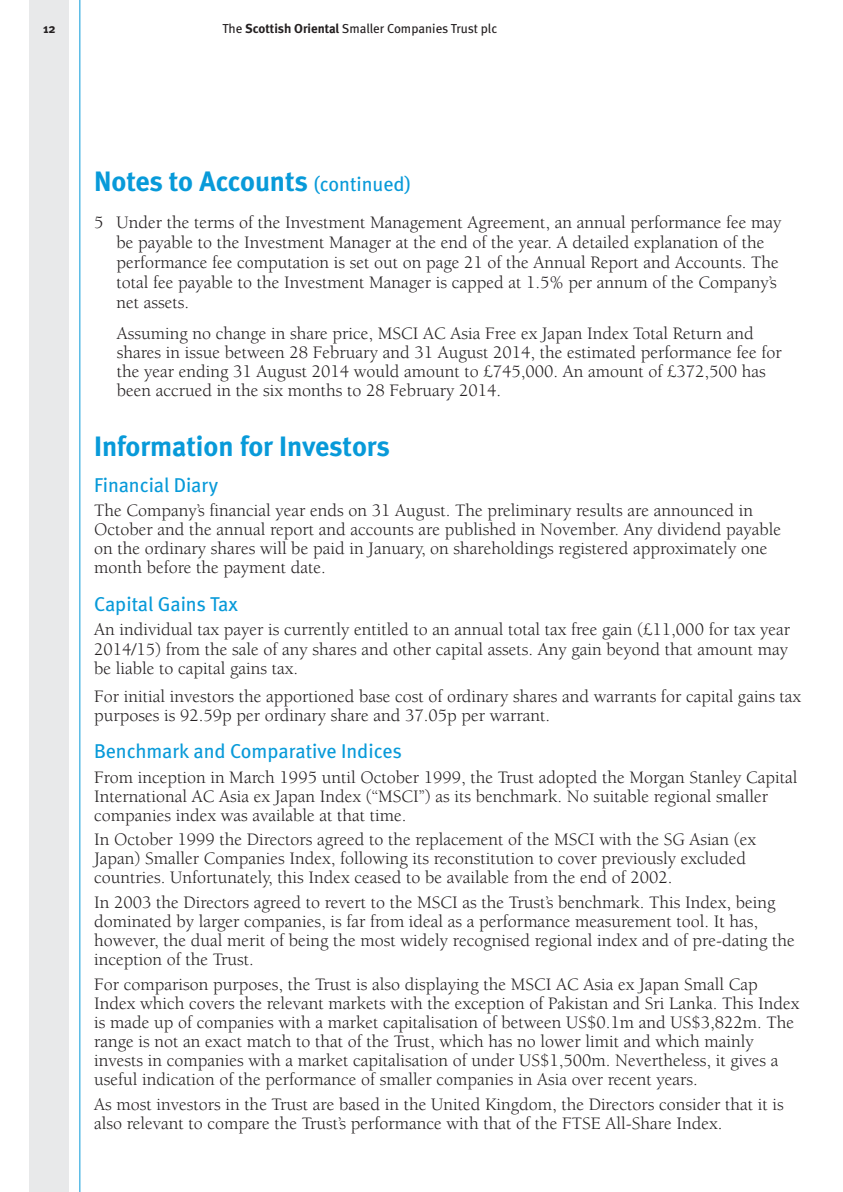
<style>
.page{position:relative;width:843px;height:1192px;background:#fff}
.page>*{position:absolute;margin:0;border:0;box-sizing:border-box;transform-origin:0 0}
.t1{font:700 28px "Meta";letter-spacing:-.005em;color:#089ad9}
.t2{font:20px "Meta";color:#089ad9}
.t3{font:18px/19px "Berkeley LT";color:#231f20}
.t4{font:13px "Meta";color:#231f20}
.t5{font:700 13px "Meta";color:#231f20}
.s1{font-weight:700}
.s2{font-weight:400;font-size:20px}
</style>
<div class="page">
<svg style="left:29px;top:0;width:52px;height:1191px"></svg>
<p class="t5" style="left:43px;top:21px;width:14px">12</p>
<p class="t4" style="left:222px;top:21px;width:276px">The <span class="s1">Scottish Oriental</span> Smaller Companies Trust plc</p>
<h1 class="t1" style="left:94px;top:165px;width:318px">Notes to Accounts <span class="s2">(continued)</span></h1>
<p class="t3" style="left:117px;top:213px;width:666px;line-height:20px;text-indent:-22px">5 Under the terms of the Investment Management Agreement, an annual performance fee may be payable to the Investment Manager at the end of the year. A detailed explanation of the performance fee computation is set out on page 21 of the Annual Report and Accounts. The total fee payable to the Investment Manager is capped at 1.5% per annum of the Company’s net assets.</p>
<p class="t3" style="left:117px;top:324px;width:666px">Assuming no change in share price, MSCI AC Asia Free ex Japan Index Total Return and shares in issue between 28 February and 31 August 2014, the estimated performance fee for the year ending 31 August 2014 would amount to £745,000. An amount of £372,500 has been accrued in the six months to 28 February 2014.</p>
<h1 class="t1" style="left:94px;top:429px;width:297px">Information for Investors</h1>
<p class="t2" style="left:94px;top:473px;width:126px">Financial Diary</p>
<p class="t3" style="left:94px;top:501px;width:689px">The Company’s financial year ends on 31 August. The preliminary results are announced in October and the annual report and accounts are published in November. Any dividend payable on the ordinary shares will be paid in January, on shareholdings registered approximately one month before the payment date.</p>
<p class="t2" style="left:94px;top:592px;width:145px">Capital Gains Tax</p>
<p class="t3" style="left:94px;top:620px;width:697px;text-align:justify">An individual tax payer is currently entitled to an annual total tax free gain (£11,000 for tax year 2014/15) from the sale of any shares and other capital assets. Any gain beyond that amount may be liable to capital gains tax.</p>
<p class="t3" style="left:94px;top:686px;width:709px">For initial investors the apportioned base cost of ordinary shares and warrants for capital gains tax purposes is 92.59p per ordinary share and 37.05p per warrant.</p>
<p class="t2" style="left:94px;top:739px;width:309px">Benchmark and Comparative Indices</p>
<p class="t3" style="left:94px;top:768px;width:705px">From inception in March 1995 until October 1999, the Trust adopted the Morgan Stanley Capital<br>International AC Asia ex Japan Index (‘‘MSCI’’) as its benchmark. No suitable regional smaller companies index was available at that time.</p>
<p class="t3" style="left:94px;top:830px;width:664px">In October 1999 the Directors agreed to the replacement of the MSCI with the SG Asian (ex<br>Japan) Smaller Companies Index, following its reconstitution to cover previously excluded countries. Unfortunately, this Index ceased to be available from the end of 2002.</p>
<p class="t3" style="left:94px;top:893px;width:702px">In 2003 the Directors agreed to revert to the MSCI as the Trust’s benchmark. This Index, being dominated by larger companies, is far from ideal as a performance measurement tool. It has, however, the dual merit of being the most widely recognised regional index and of pre-dating the inception of the Trust.</p>
<p class="t3" style="left:94px;top:975px;width:707px">For comparison purposes, the Trust is also displaying the MSCI AC Asia ex Japan Small Cap Index which covers the relevant markets with the exception of Pakistan and Sri Lanka. This Index is made up of companies with a market capitalisation of between US$0.1m and US$3,822m. The range is not an exact match to that of the Trust, which has no lower limit and which mainly invests in companies with a market capitalisation of under US$1,500m. Nevertheless, it gives a useful indication of the performance of smaller companies in Asia over recent years.</p>
<p class="t3" style="left:94px;top:1094px;width:691px">As most investors in the Trust are based in the United Kingdom, the Directors consider that it is also relevant to compare the Trust’s performance with that of the FTSE All-Share Index.</p>
</div>
